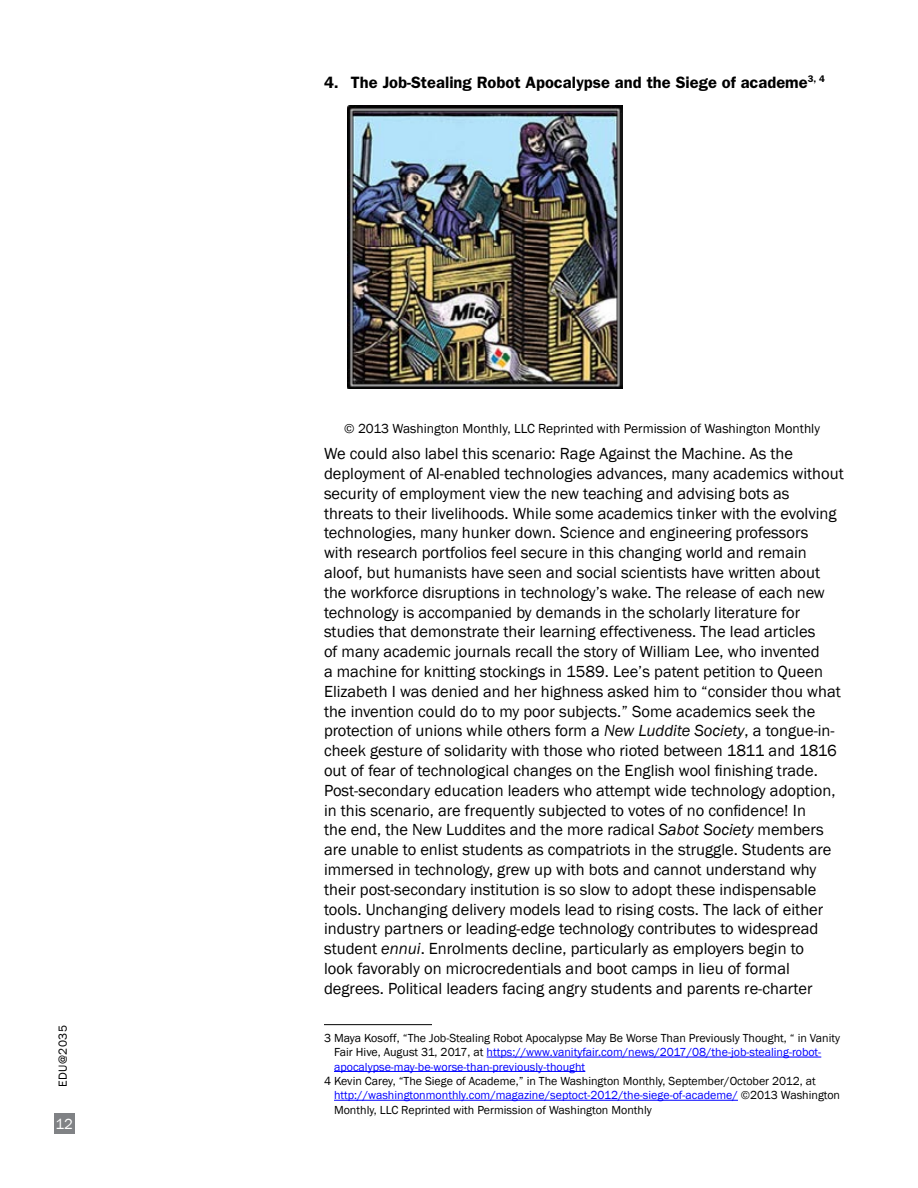
<style>
.page{position:relative;width:918px;height:1188px;background:#fff}
.page>*{position:absolute;margin:0;border:0;box-sizing:border-box;transform-origin:0 0}
.t1{font:16.5px/19.8px "Franklin Gothic";color:#000}
.t2{font:600 16.5px "Franklin Gothic";color:#000}
.t3{font:15px "Franklin Gothic";color:#fff}
.t4{font:13.5px "Franklin Gothic";color:#000}
.t5{font:12px/14.4px "Franklin Gothic";color:#000}
.t6{font:12px/14.4px "Franklin Gothic";color:#00f}
.s1{font-style:italic}
.s2{color:#000}
.s3{color:#00f}
</style>
<div class="page">
<div style="left:54px;top:1114px;width:20px;height:20px;background:#808285"></div>
<hr style="left:324px;top:1024px;width:108px;height:1px;background:#000">
<hr style="left:487px;top:1057px;width:334px;height:1px;background:#00f">
<hr style="left:334px;top:1071px;width:251px;height:1px;background:#00f">
<hr style="left:334px;top:1100px;width:404px;height:1px;background:#00f">
<img style="left:348px;top:106px;width:274px;height:282px">
<p class="t5" style="left:56px;top:1087px;width:63px;rotate:-90deg">EDU@2035</p>
<p class="t3" style="left:55px;top:1115px;width:19px">12</p>
<p class="t2" style="left:324px;top:72px;width:503px">4. The Job-Stealing Robot Apocalypse and the Siege of academe<sup>3,</sup> <sup>4</sup></p>
<p class="t4" style="left:344px;top:420px;width:477px">© 2013 Washington Monthly, LLC Reprinted with Permission of Washington Monthly</p>
<p class="t1" style="left:324px;top:444px;width:521px">We could also label this scenario: Rage Against the Machine. As the deployment of AI-enabled technologies advances, many academics without security of employment view the new teaching and advising bots as<br>threats to their livelihoods. While some academics tinker with the evolving technologies, many hunker down. Science and engineering professors<br>with research portfolios feel secure in this changing world and remain aloof, but humanists have seen and social scientists have written about the workforce disruptions in technology’s wake. The release of each new technology is accompanied by demands in the scholarly literature for studies that demonstrate their learning effectiveness. The lead articles<br>of many academic journals recall the story of William Lee, who invented<br>a machine for knitting stockings in 1589. Lee’s patent petition to Queen Elizabeth I was denied and her highness asked him to “consider thou what the invention could do to my poor subjects.” Some academics seek the protection of unions while others form a <span class="s1">New Luddite Society</span>, a tongue-in&shy;cheek gesture of solidarity with those who rioted between 1811 and 1816 out of fear of technological changes on the English wool finishing trade.<br>Post-secondary education leaders who attempt wide technology adoption, in this scenario, are frequently subjected to votes of no confidence! In<br>the end, the New Luddites and the more radical <span class="s1">Sabot Society</span> members are unable to enlist students as compatriots in the struggle. Students are immersed in technology, grew up with bots and cannot understand why their post-secondary institution is so slow to adopt these indispensable tools. Unchanging delivery models lead to rising costs. The lack of either industry partners or leading-edge technology contributes to widespread student <span class="s1">ennui</span>. Enrolments decline, particularly as employers begin to<br>look favorably on microcredentials and boot camps in lieu of formal degrees. Political leaders facing angry students and parents re-charter</p>
<p class="t6" style="left:334px;top:1031px;width:508px;text-indent:-10px"><span class="s2">3 Maya Kosoff, “The Job-Stealing Robot Apocalypse May Be Worse Than Previously Thought, “ in Vanity<br>Fair Hive, August 31, 2017, at</span> https://www.vanityfair.com/news/2017/08/the-job-stealing-robot&shy;apocalypse-may-be-worse-than-previously-thought</p>
<p class="t5" style="left:334px;top:1074px;width:508px;text-indent:-10px">4 Kevin Carey, “The Siege of Academe,” in The Washington Monthly, September/October 2012, at <span class="s3">http://washingtonmonthly.com/magazine/septoct-2012/the-siege-of-academe/</span> ©2013 Washington<br>Monthly, LLC Reprinted with Permission of Washington Monthly</p>
</div>
